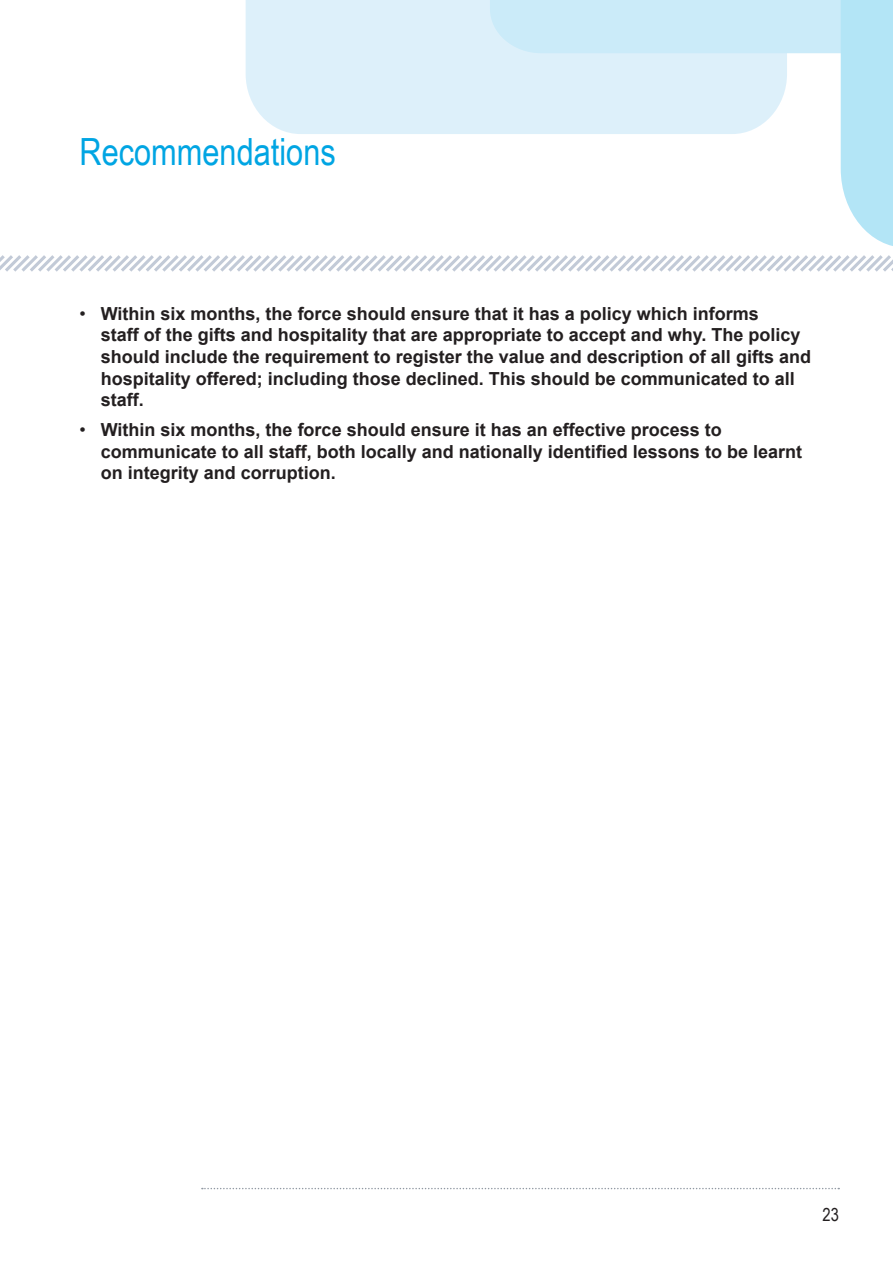
<style>
.page{position:relative;width:893px;height:1263px;background:#fff}
.page>*{position:absolute;margin:0;border:0;box-sizing:border-box;transform-origin:0 0}
.Heading_1{font:37.5px "Arial Narrow";color:#00a5e3}
.t1{font:700 18px/21.6px "Arial";color:#231f20}
.t2{font:18px "Arial Narrow";color:#231f20}
.s1{font-weight:400}
</style>
<div class="page">
<svg style="left:0;top:0;width:893px;height:272px"></svg>
<svg style="left:202px;top:1188px;width:637px;height:1px"></svg>
<p class="Heading_1" style="left:80px;top:130px;width:258px">Recommendations</p>
<p class="t1" style="left:101px;top:303px;width:712px;text-indent:-21px"><span class="s1">•</span> Within six months, the force should ensure that it has a policy which informs<br>staff of the gifts and hospitality that are appropriate to accept and why. The policy should include the requirement to register the value and description of all gifts and hospitality offered; including those declined. This should be communicated to all staff.</p>
<p class="t1" style="left:101px;top:420px;width:703px;text-indent:-21px"><span class="s1">•</span> Within six months, the force should ensure it has an effective process to communicate to all staff, both locally and nationally identified lessons to be learnt on integrity and corruption.</p>
<p class="t2" style="left:822px;top:1205px;width:18px">23</p>
</div>
